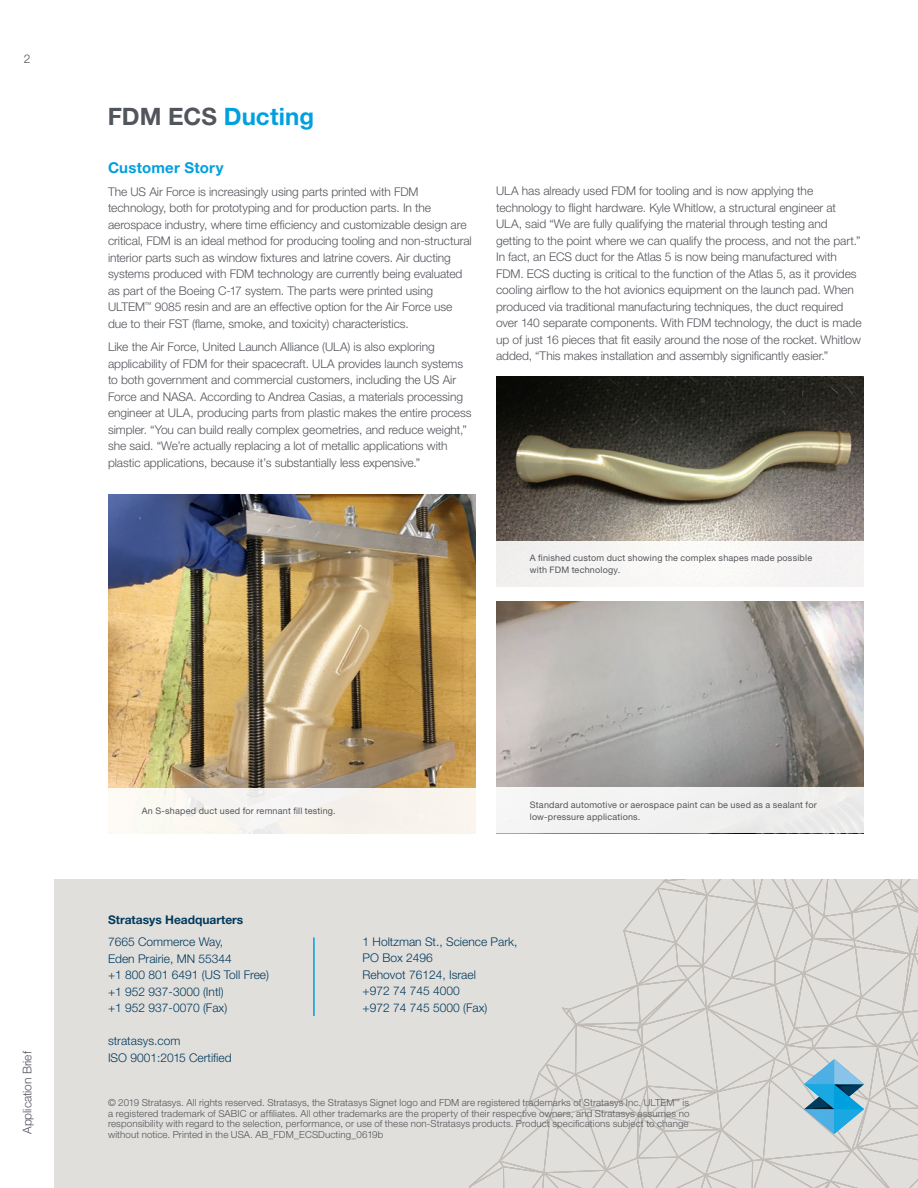
<style>
.page{position:relative;width:918px;height:1188px;background:#fff}
.page>*{position:absolute;margin:0;border:0;box-sizing:border-box;transform-origin:0 0}
.t1{font:700 24px "Helvetica Neue LT Std";letter-spacing:.005em;color:#00a0df}
.t2{font:700 15px "Helvetica Neue LT Std";letter-spacing:.015em;color:#00a0df}
.t3{font:300 12px/16.5px "Helvetica Neue LT Std";letter-spacing:-.005em;color:#52555b}
.t4{font:300 12px/16.5px "Helvetica Neue LT Std";color:#003a5d}
.t5{font:700 12px "Helvetica Neue LT Std";color:#003a5d}
.t6{font:300 9.75px/10.5px "Helvetica Neue LT Std";letter-spacing:.01em;color:#52555b;text-align:justify}
.t7{font:9px/12px "Helvetica Neue LT Std";letter-spacing:.025em;color:#52555b}
.s1{color:#52555b}
</style>
<div class="page">
<div style="left:54px;top:879px;width:864px;height:309px;background:#e1dfdc"></div>
<hr style="left:313px;top:937px;width:2px;height:79px;background:#00a0df">
<svg style="left:469px;top:879px;width:449px;height:309px"></svg>
<img style="left:496px;top:602px;width:368px;height:186px">
<img style="left:108px;top:495px;width:368px;height:293px">
<div style="left:496px;top:788px;width:368px;height:45px;background:#f1f1f1"></div>
<div style="left:108px;top:788px;width:368px;height:45px;background:#f7f4ef"></div>
<img style="left:496px;top:376px;width:368px;height:165px">
<div style="left:496px;top:541px;width:368px;height:46px;background:#f6f5f4"></div>
<p class="t3" style="left:24px;top:50px;width:8px">2</p>
<h1 class="t1" style="left:108px;top:102px;width:208px"><span class="s1">FDM ECS</span> Ducting</h1>
<p class="t2" style="left:108px;top:158px;width:117px">Customer Story</p>
<p class="t3" style="left:108px;top:183px;width:365px">The US Air Force is increasingly using parts printed with FDM technology, both for prototyping and for production parts. In the aerospace industry, where time efficiency and customizable design are critical, FDM is an ideal method for producing tooling and non-structural interior parts such as window fixtures and latrine covers. Air ducting systems produced with FDM technology are currently being evaluated as part of the Boeing C-17 system. The parts were printed using ULTEM<sup>™</sup> 9085 resin and are an effective option for the Air Force use due to their FST (flame, smoke, and toxicity) characteristics.</p>
<p class="t3" style="left:108px;top:338px;width:365px">Like the Air Force, United Launch Alliance (ULA) is also exploring applicability of FDM for their spacecraft. ULA provides launch systems to both government and commercial customers, including the US Air Force and NASA. According to Andrea Casias, a materials processing engineer at ULA, producing parts from plastic makes the entire process simpler. “You can build really complex geometries, and reduce weight,” she said. “We’re actually replacing a lot of metallic applications with plastic applications, because it’s substantially less expensive.”</p>
<p class="t3" style="left:496px;top:183px;width:367px">ULA has already used FDM for tooling and is now applying the technology to flight hardware. Kyle Whitlow, a structural engineer at ULA, said “We are fully qualifying the material through testing and getting to the point where we can qualify the process, and not the part.” In fact, an ECS duct for the Atlas 5 is now being manufactured with FDM. ECS ducting is critical to the function of the Atlas 5, as it provides cooling airflow to the hot avionics equipment on the launch pad. When produced via traditional manufacturing techniques, the duct required over 140 separate components. With FDM technology, the duct is made up of just 16 pieces that fit easily around the nose of the rocket. Whitlow added, “This makes installation and assembly significantly easier.”</p>
<p class="t7" style="left:530px;top:552px;width:284px">A finished custom duct showing the complex shapes made possible with FDM technology.</p>
<p class="t3" style="left:19px;top:1134px;width:84px;rotate:-90deg">Application Brief</p>
<p class="t7" style="left:142px;top:804px;width:195px">An S-shaped duct used for remnant fill testing.</p>
<p class="t7" style="left:530px;top:798px;width:288px">Standard automotive or aerospace paint can be used as a sealant for low-pressure applications.</p>
<p class="t5" style="left:108px;top:912px;width:137px">Stratasys Headquarters</p>
<p class="t4" style="left:108px;top:934px;width:163px">7665 Commerce Way,<br>Eden Prairie, MN 55344<br>+1 800 801 6491 (US Toll Free) +1 952 937-3000 (Intl)<br>+1 952 937-0070 (Fax)</p>
<p class="t4" style="left:108px;top:1033px;width:125px">stratasys.com<br>ISO 9001:2015 Certified</p>
<p class="t4" style="left:363px;top:933px;width:156px">1 Holtzman St., Science Park,<br>PO Box 2496<br>Rehovot 76124, Israel<br>+972 74 745 4000<br>+972 74 745 5000 (Fax)</p>
<p class="t6" style="left:108px;top:1097px;width:583px">© 2019 Stratasys. All rights reserved. Stratasys, the Stratasys Signet logo and FDM are registered trademarks of Stratasys Inc. ULTEM<sup>™</sup> is a registered trademark of SABIC or affiliates. All other trademarks are the property of their respective owners, and Stratasys assumes no responsibility with regard to the selection, performance, or use of these non-Stratasys products. Product specifications subject to change without notice. Printed in the USA. AB_FDM_ECSDucting_0619b</p>
</div>
